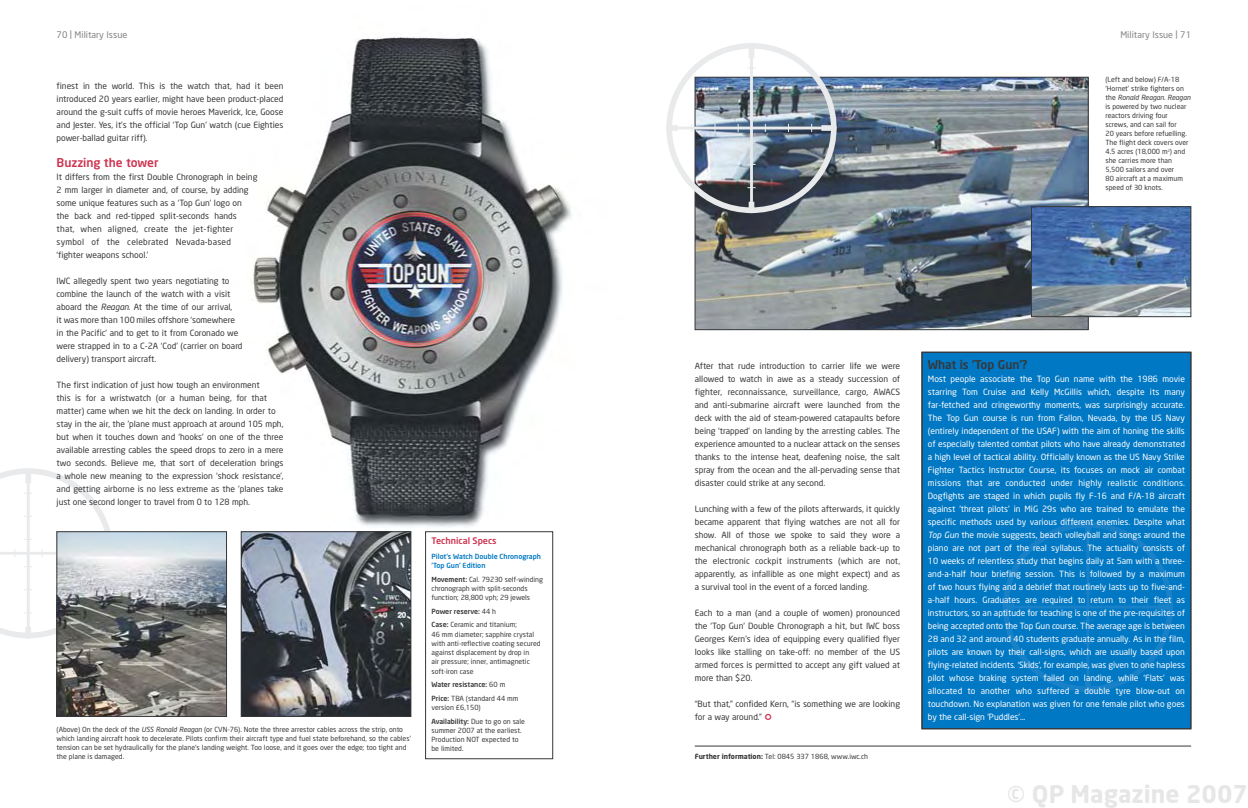
<style>
.page{position:relative;width:1248px;height:808px;background:#fff}
.page>*{position:absolute;margin:0;border:0;box-sizing:border-box;transform-origin:0 0}
.t1{font:700 24px "Neo Sans";color:rgb(0 0 0/.1)}
.t2{font:500 12px "Neo Sans";color:#363739}
.t3{font:500 12px "Neo Sans";color:#ce3451}
.t4{font:9px "Neo Sans";color:#818284}
.t5{font:500 9px "Neo Sans";color:#ce3451}
.t6{font:8.5px/13px "Neo Sans";color:#363739;text-align:justify}
.t7{font:8.5px/13px "Neo Sans";color:#fff;text-align:justify}
.t8{font:7px/9px "Neo Sans";color:#363739}
.t9{font:500 7px/9.3px "Neo Sans";color:#0078c4}
.t10{font:500 7px/13.5px "Neo Sans";color:#363739}
.s1{font-style:italic}
.s2{font-weight:500}
.s3{font-weight:400}
.s4{font-weight:700}
</style>
<div class="page">
<img style="left:696px;top:79px;width:390px;height:249px">
<hr style="left:694px;top:746px;width:496px;height:1px;background:#363739">
<img style="left:1033px;top:208px;width:155px;height:107px">
<div style="left:1031px;top:206px;width:159px;height:111px;border:1px solid #363739"></div>
<div style="left:921px;top:352px;width:269px;height:377px;background:#0078c4"></div>
<svg style="left:1003px;top:522px;width:169px;height:170px"></svg>
<div style="left:921px;top:352px;width:269px;height:377px;border:1px solid #363739"></div>
<img style="left:666px;top:43px;width:170px;height:170px">
<img style="left:240px;top:37px;width:332px;height:583px">
<svg style="left:0;top:468px;width:110px;height:170px"></svg>
<img style="left:59px;top:533px;width:166px;height:182px">
<div style="left:57px;top:531px;width:170px;height:186px;border:1px solid #363739"></div>
<img style="left:243px;top:533px;width:166px;height:182px">
<div style="left:241px;top:531px;width:170px;height:186px;border:1px solid #363739"></div>
<div style="left:425px;top:532px;width:127px;height:227px;background:#fff"></div>
<div style="left:425px;top:531px;width:128px;height:228px;border:1px solid #363739"></div>
<p class="t4" style="left:57px;top:31px;width:72px">70 | Military Issue</p>
<p class="t6" style="left:57px;top:80px;width:228px">finest in the world. This is the watch that, had it been introduced 20 years earlier, might have been product-placed around the g-suit cuffs of movie heroes Maverick, Ice, Goose and Jester. Yes, it’s the official ‘Top Gun’ watch (cue Eighties power-ballad guitar riff).</p>
<h2 class="t3" style="left:57px;top:158px;width:103px">Buzzing the tower</h2>
<p class="t6" style="left:57px;top:171px;width:202px;text-align:left">It differs from the first Double Chronograph in being 2 mm larger in diameter and, of course, by adding some unique features such as a ‘Top Gun’ logo on<br>the back and red-tipped split-seconds hands<br>that, when aligned, create the jet-fighter symbol of the celebrated Nevada-based ‘fighter weapons school.’</p>
<p class="t6" style="left:57px;top:275px;width:187px;text-align:left">IWC allegedly spent two years negotiating to combine the launch of the watch with a visit aboard the <span class="s1">Reagan</span>. At the time of our arrival,<br>it was more than 100 miles offshore ‘somewhere in the Pacific’ and to get to it from Coronado we were strapped in to a C-2A ‘Cod’ (carrier on board delivery) transport aircraft.</p>
<p class="t6" style="left:57px;top:379px;width:228px;text-align:left">The first indication of just how tough an environment<br>this is for a wristwatch (or a human being, for that matter) came when we hit the deck on landing. In order to stay in the air, the ’plane must approach at around 105 mph, but when it touches down and ‘hooks’ on one of the three available arresting cables the speed drops to zero in a mere two seconds. Believe me, that sort of deceleration brings a whole new meaning to the expression ‘shock resistance’, and getting airborne is no less extreme as the ’planes take just one second longer to travel from 0 to 128 mph.</p>
<p class="t8" style="left:57px;top:725px;width:356px">(Above) On the deck of the <span class="s1">USS Ronald Reagan</span> (or CVN-76). Note the three arrestor cables across the strip, onto which landing aircraft hook to decelerate. Pilots confirm their aircraft type and fuel state beforehand, so the cables’ tension can be set hydraulically for the plane's landing weight. Too loose, and it goes over the edge; too tight and the plane is damaged.</p>
<p class="t5" style="left:431px;top:537px;width:67px">Technical Specs</p>
<p class="t9" style="left:431px;top:552px;width:111px">Pilot's Watch Double Chronograph 'Top Gun' Edition</p>
<p class="t8" style="left:431px;top:575px;width:113px;line-height:9.3px"><span class="s2">Movement:</span> Cal. 79230 self-winding chronograph with split-seconds function; 28,800 vph; 29 jewels</p>
<p class="t8" style="left:431px;top:605px;width:87px;line-height:13.5px"><span class="s2">Power reserve:</span> 44 h<br><span class="s2">Case:</span> Ceramic and titanium;</p>
<p class="t8" style="left:431px;top:630px;width:111px;line-height:9.3px">46 mm diameter; sapphire crystal with anti-reflective coating secured against displacement by drop in<br>air pressure; inner, antimagnetic soft-iron case</p>
<p class="t10" style="left:431px;top:678px;width:88px">Water resistance: <span class="s3">60 m<br></span>Price: <span class="s3">TBA (standard 44 mm</span></p>
<p class="t8" style="left:431px;top:701px;width:95px;line-height:13.5px">version £6,150)<br><span class="s2">Availability:</span> Due to go on sale</p>
<p class="t8" style="left:431px;top:726px;width:92px;line-height:9.3px">summer 2007 at the earliest.<br>Production NOT expected to be limited.</p>
<p class="t4" style="left:1120px;top:31px;width:72px">Military Issue | 71</p>
<p class="t8" style="left:1105px;top:76px;width:87px">(Left and below) F/A-18 ‘Hornet’ strike fighters on the <span class="s1">Ronald Reagan</span>. <span class="s1">Reagan </span>is powered by two nuclear reactors driving four screws, and can sail for<br>20 years before refuelling.<br>The flight deck covers over<br>4.5 acres (18,000 m<sup>2</sup>) and she carries more than<br>5,500 sailors and over<br>80 aircraft at a maximum speed of 30 knots.</p>
<p class="t6" style="left:694px;top:360px;width:207px">After that rude introduction to carrier life we were allowed to watch in awe as a steady succession of fighter, reconnaissance, surveillance, cargo, AWACS and anti-submarine aircraft were launched from the deck with the aid of steam-powered catapaults before being ‘trapped’ on landing by the arresting cables. The experience amounted to a nuclear attack on the senses thanks to the intense heat, deafening noise, the salt spray from the ocean and the all-pervading sense that disaster could strike at any second.</p>
<p class="t6" style="left:694px;top:503px;width:207px">Lunching with a few of the pilots afterwards, it quickly became apparent that flying watches are not all for show. All of those we spoke to said they wore a mechanical chronograph both as a reliable back-up to the electronic cockpit instruments (which are not, apparently, as infallible as one might expect) and as a survival tool in the event of a forced landing.</p>
<p class="t6" style="left:694px;top:607px;width:207px">Each to a man (and a couple of women) pronounced the ‘Top Gun’ Double Chronograph a hit, but IWC boss Georges Kern’s idea of equipping every qualified flyer looks like stalling on take-off: no member of the US armed forces is permitted to accept any gift valued at more than $20.</p>
<p class="t6" style="left:694px;top:698px;width:207px">“But that,” confided Kern, “is something we are looking for a way around.”</p>
<p class="t8" style="left:694px;top:752px;width:175px"><span class="s4">Further information:</span> Tel: 0845 337 1868, www.iwc.ch</p>
<h2 class="t2" style="left:927px;top:360px;width:101px">What is 'Top Gun'?</h2>
<p class="t7" style="left:927px;top:373px;width:258px">Most people associate the Top Gun name with the 1986 movie starring Tom Cruise and Kelly McGillis which, despite its many far-fetched and cringeworthy moments, was surprisingly accurate.<br>The Top Gun course is run from Fallon, Nevada, by the US Navy (entirely independent of the USAF) with the aim of honing the skills of especially talented combat pilots who have already demonstrated a high level of tactical ability. Officially known as the US Navy Strike Fighter Tactics Instructor Course, its focuses on mock air combat missions that are conducted under highly realistic conditions.<br>Dogfights are staged in which pupils fly F-16 and F/A-18 aircraft against 'threat pilots' in MiG 29s who are trained to emulate the specific methods used by various different enemies. Despite what <span class="s1">Top Gun</span> the movie suggests, beach volleyball and songs around the piano are not part of the real syllabus. The actuality consists of 10 weeks of relentless study that begins daily at 5am with a three&shy;and-a-half hour briefing session. This is followed by a maximum of two hours flying and a debrief that routinely lasts up to five-and&shy;a-half hours. Graduates are required to return to their fleet as instructors, so an aptitude for teaching is one of the pre-requisites of being accepted onto the Top Gun course. The average age is between 28 and 32 and around 40 students graduate annually. As in the film, pilots are known by their call-signs, which are usually based upon flying-related incidents. ‘Skids’, for example, was given to one hapless pilot whose braking system failed on landing, while ‘Flats’ was allocated to another who suffered a double tyre blow-out on touchdown. No explanation was given for one female pilot who goes by the call-sign 'Puddles'…</p>
<h1 class="t1" style="left:1007px;top:778px;width:242px">© QP Magazine 2007</h1>
</div>
